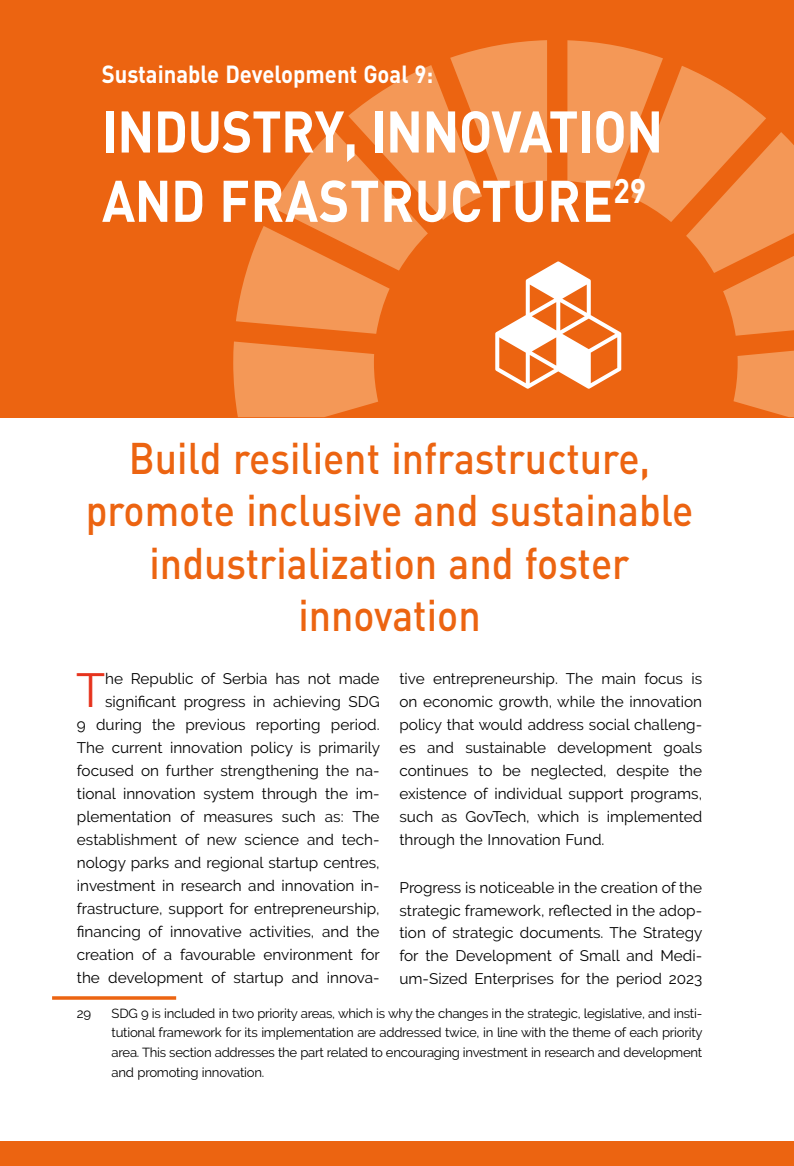
<style>
.page{position:relative;width:794px;height:1166px;background:#fff}
.page>*{position:absolute;margin:0;border:0;box-sizing:border-box;transform-origin:0 0}
.t1{font:700 57.75px/69.3px "DIN Pro";letter-spacing:-.01em;color:#fff;scale:.9 1}
.t2{font:47.6px "Raleway";color:#e6331d}
.t3{font:500 43.75px/52.5px "DIN Pro";color:#ec6411;text-align:center;scale:.9 1}
.t4{font:700 24.5px "DIN Pro";color:#fff;scale:.9 1}
.t5{font:15.4px/22.9px "Raleway";color:#000;text-align:justify}
.t6{font:13.12px/19.6px "Raleway";letter-spacing:-.02em;color:#000;text-align:justify}
</style>
<div class="page">
<div style="left:0;top:1141px;width:794px;height:25px;background:#ec6411"></div>
<div style="left:0;top:0;width:794px;height:417px;background:#ec6411"></div>
<svg style="left:233px;top:40px;width:561px;height:377px"></svg>
<svg style="left:495px;top:261px;width:126px;height:128px"></svg>
<svg style="left:52px;top:996px;width:124px;height:4px"></svg>
<h3 class="t4" style="left:102px;top:58px;width:370px">Sustainable Development Goal 9:</h3>
<h1 class="t1" style="left:102px;top:95px;width:625px">INDUSTRY, INNOVATION<br>AND FRASTRUCTURE<sup>29</sup></h1>
<h3 class="t3" style="left:86px;top:430px;width:677px">Build resilient infrastructure, promote inclusive and sustainable industrialization and foster innovation</h3>
<p class="t5" style="left:77px;top:667px;width:304px;text-align:right">he Republic of Serbia has not made significant progress in achieving SDG<br>9 during the previous reporting period.<br>The current innovation policy is primarily focused on further strengthening the na&shy;tional innovation system through the im&shy;plementation of measures such as: The establishment of new science and tech&shy;nology parks and regional startup centres, investment in research and innovation in&shy;frastructure, support for entrepreneurship, financing of innovative activities, and the creation of a favourable environment for the development of startup and innova-</p>
<p class="t5" style="left:399px;top:667px;width:304px">tive entrepreneurship. The main focus is on economic growth, while the innovation policy that would address social challeng&shy;es and sustainable development goals continues to be neglected, despite the existence of individual support programs, such as GovTech, which is implemented through the Innovation Fund.</p>
<h2 class="t2" style="left:76px;top:662px;width:31px">T</h2>
<p class="t5" style="left:399px;top:875px;width:305px">Progress is noticeable in the creation of the strategic framework, reflected in the adop&shy;tion of strategic documents. The Strategy for the Development of Small and Medi&shy;um-Sized Enterprises for the period 2023</p>
<p class="t6" style="left:77px;top:1003px;width:16px">29</p>
<p class="t6" style="left:112px;top:1003px;width:592px">SDG 9 is included in two priority areas, which is why the changes in the strategic, legislative, and insti&shy;tutional framework for its implementation are addressed twice, in line with the theme of each priority area. This section addresses the part related to encouraging investment in research and development and promoting innovation.</p>
</div>
